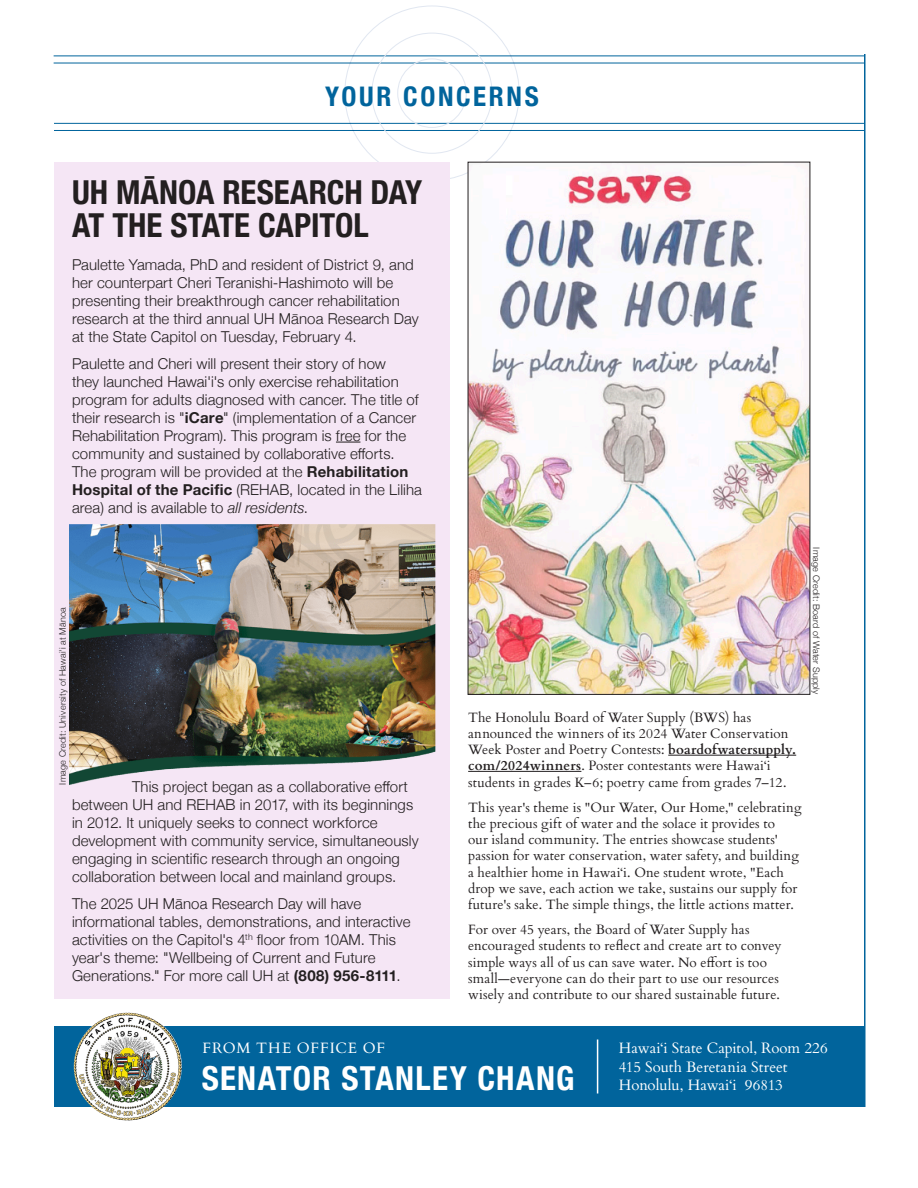
<style>
.page{position:relative;width:918px;height:1188px;background:#fff}
.page>*{position:absolute;margin:0;border:0;box-sizing:border-box;transform-origin:0 0}
.t1{font:700 condensed 33px/33px "Helvetica Neue";letter-spacing:-.005em;color:#231f20}
.t2{font:700 condensed 33px "Helvetica Neue";letter-spacing:.04em;color:#fff}
.t3{font:700 condensed 27px "Helvetica Neue";letter-spacing:.1em;color:#01649c}
.t4{font:300 15px/18px "Helvetica Neue";letter-spacing:.005em;color:#231f20}
.t5{font:15px "Cardo";letter-spacing:.005em;color:#fff}
.t6{font:15px "Cardo";letter-spacing:.06em;color:#fff}
.t7{font:13.5px/16.2px "Cardo";letter-spacing:.005em;color:#231f20}
.t8{font:300 9px "Helvetica Neue";letter-spacing:.025em;color:#231f20}
.s1{font-weight:700}
.s2{font-style:italic}
</style>
<div class="page">
<hr style="left:864px;top:54px;width:2px;height:1053px;background:#01649c">
<div style="left:54px;top:1026px;width:810px;height:81px;background:#01649c"></div>
<hr style="left:597px;top:1040px;width:1px;height:54px;background:#fff">
<img style="left:74px;top:1012px;width:108px;height:108px;border-radius:54px">
<hr style="left:54px;top:123px;width:810px;height:1px;background:#01649c">
<hr style="left:54px;top:130px;width:810px;height:1px;background:#01649c">
<hr style="left:54px;top:56px;width:810px;height:1px;background:#01649c">
<hr style="left:54px;top:63px;width:810px;height:1px;background:#01649c">
<div style="left:397px;top:58px;width:70px;height:70px;border:1px solid #e1e7f1;border-radius:50%"></div>
<img style="left:468px;top:162px;width:342px;height:533px">
<hr style="left:668px;top:755px;width:128px;height:1px;background:#231f20">
<hr style="left:468px;top:771px;width:113px;height:1px;background:#231f20">
<div style="left:54px;top:162px;width:396px;height:837px;background:#f5e6f5"></div>
<svg style="left:336px;top:442px;width:24px;height:1px"></svg>
<img style="left:69px;top:524px;width:366px;height:261px">
<p class="t3" style="left:325px;top:74px;width:215px">YOUR CONCERNS</p>
<p class="t1" style="left:72px;top:173px;width:352px">UH MĀNOA RESEARCH DAY<br>AT THE STATE CAPITOL</p>
<p class="t4" style="left:72px;top:254px;width:348px">Paulette Yamada, PhD and resident of District 9, and her counterpart Cheri Teranishi-Hashimoto will be presenting their breakthrough cancer rehabilitation research at the third annual UH Mānoa Research Day at the State Capitol on Tuesday, February 4.</p>
<p class="t4" style="left:72px;top:353px;width:352px">Paulette and Cheri will present their story of how<br>they launched Hawai'i's only exercise rehabilitation program for adults diagnosed with cancer. The title of their research is "<span class="s1">iCare</span>" (implementation of a Cancer Rehabilitation Program). This program is free for the community and sustained by collaborative efforts.<br>The program will be provided at the <span class="s1">Rehabilitation Hospital of the Pacific</span> (REHAB, located in the Liliha area) and is available to <span class="s2">all residents</span>.</p>
<p class="t8" style="left:56px;top:784px;width:178px;rotate:-90deg">Image Credit: University of Hawai'i at Mānoa</p>
<p class="t4" style="left:72px;top:776px;width:348px;text-indent:60px">This project began as a collaborative effort between UH and REHAB in 2017, with its beginnings in 2012. It uniquely seeks to connect workforce development with community service, simultaneously engaging in scientific research through an ongoing collaboration between local and mainland groups.</p>
<p class="t4" style="left:72px;top:893px;width:340px">The 2025 UH Mānoa Research Day will have informational tables, demonstrations, and interactive activities on the Capitol's 4<sup>th</sup> floor from 10AM. This year's theme: "Wellbeing of Current and Future Generations." For more call UH at <span class="s1">(808) 956-8111</span>.</p>
<p class="t7" style="left:468px;top:708px;width:330px">The Honolulu Board of Water Supply (BWS) has announced the winners of its 2024 Water Conservation Week Poster and Poetry Contests: <span class="s1">boardofwatersupply. com/2024winners</span>. Poster contestants were Hawai‘i students in grades K–6; poetry came from grades 7–12.</p>
<p class="t7" style="left:468px;top:798px;width:335px">This year's theme is "Our Water, Our Home," celebrating the precious gift of water and the solace it provides to<br>our island community. The entries showcase students' passion for water conservation, water safety, and building a healthier home in Hawai‘i. One student wrote, "Each drop we save, each action we take, sustains our supply for future's sake. The simple things, the little actions matter.</p>
<p class="t7" style="left:468px;top:921px;width:315px">For over 45 years, the Board of Water Supply has encouraged students to reflect and create art to convey simple ways all of us can save water. No effort is too small—everyone can do their part to use our resources wisely and contribute to our shared sustainable future.</p>
<p class="t8" style="left:823px;top:547px;width:149px;rotate:90deg">Image Credit: Board of Water Supply</p>
<p class="t6" style="left:202px;top:1036px;width:184px">FROM THE OFFICE OF</p>
<p class="t2" style="left:202px;top:1051px;width:374px">SENATOR STANLEY CHANG</p>
<p class="t5" style="left:619px;top:1036px;width:211px">Hawai‘i State Capitol, Room 226</p>
<p class="t5" style="left:619px;top:1055px;width:170px">415 South Beretania Street</p>
<p class="t5" style="left:619px;top:1073px;width:166px">Honolulu, Hawai‘i 96813</p>
</div>
